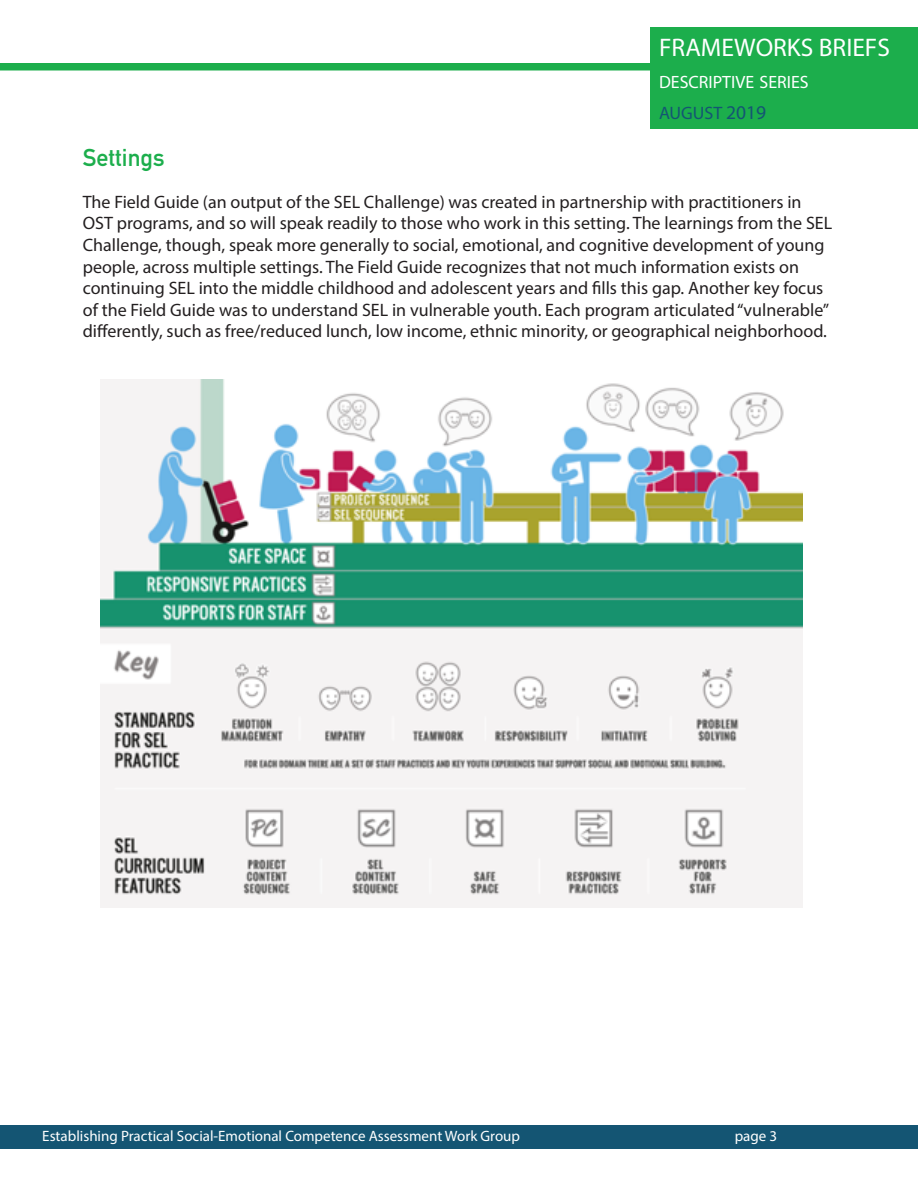
<style>
.page{position:relative;width:918px;height:1188px;background:#fff}
.page>*{position:absolute;margin:0;border:0;box-sizing:border-box;transform-origin:0 0}
.t1{font:25.5px "Myriad Pro";color:#fff}
.t2{font:700 24px "DIN Alternate";color:#1cae4c}
.t3{font:18px/21.6px "Myriad Pro";color:#231f20}
.t4{font:18px "Myriad Pro";color:#145573}
.t5{font:17.85px "Myriad Pro";color:#fff}
.t6{font:15px "Myriad Pro";color:#fff}
.s1{font-size:19.5px}
</style>
<div class="page">
<div style="left:0;top:63px;width:918px;height:7px;background:#1cae4c"></div>
<div style="left:0;top:1125px;width:918px;height:23px;background:#145573"></div>
<div style="left:650px;top:27px;width:268px;height:101px;background:#1cae4c"></div>
<img style="left:101px;top:379px;width:702px;height:528px">
<p class="t1" style="left:659px;top:32px;width:232px">FRAMEWORKS BRIEFS</p>
<p class="t5" style="left:659px;top:71px;width:151px">DESCRIPTIVE SERIES</p>
<p class="t4" style="left:659px;top:102px;width:109px">AUGUST <span class="s1">2019</span></p>
<p class="t2" style="left:83px;top:140px;width:83px">Settings</p>
<p class="t3" style="left:83px;top:191px;width:751px">The Field Guide (an output of the SEL Challenge) was created in partnership with practitioners in OST programs, and so will speak readily to those who work in this setting. The learnings from the SEL Challenge, though, speak more generally to social, emotional, and cognitive development of young people, across multiple settings. The Field Guide recognizes that not much information exists on continuing SEL into the middle childhood and adolescent years and fills this gap. Another key focus of the Field Guide was to understand SEL in vulnerable youth. Each program articulated “vulnerable” differently, such as free/reduced lunch, low income, ethnic minority, or geographical neighborhood.</p>
<p class="t6" style="left:42px;top:1126px;width:479px">Establishing Practical Social-Emotional Competence Assessment Work Group</p>
<p class="t6" style="left:735px;top:1126px;width:44px">page 3</p>
</div>
